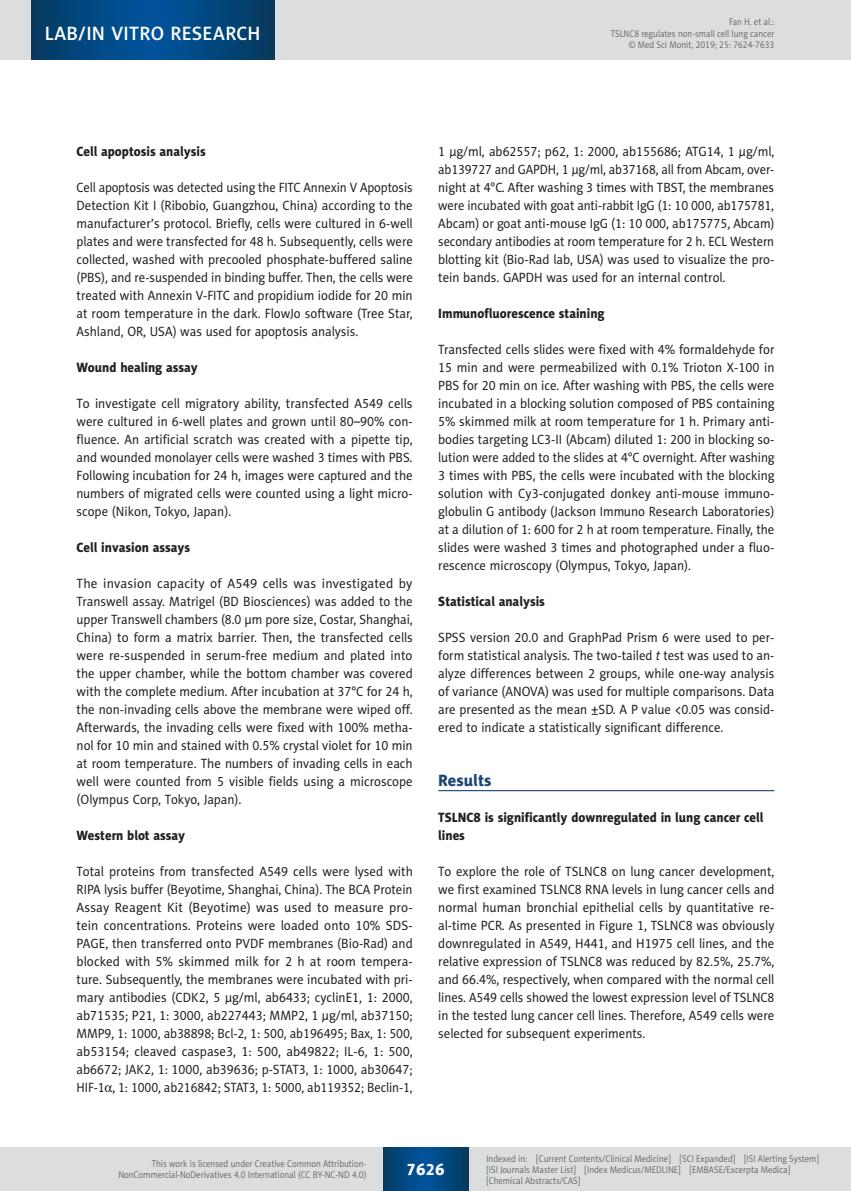
<style>
.page{position:relative;width:851px;height:1191px;background:#fff}
.page>*{position:absolute;margin:0;border:0;box-sizing:border-box;transform-origin:0 0}
.t1{font:19.5px "Naomi Sans EFN Medium";letter-spacing:.015em;color:#fff}
.MSM_Headline_1{font:16.5px "Naomi Sans EFN Heavy";color:#1a4574}
.t2{font:16.5px "Naomi Sans EFN Heavy";color:#fff}
.MSM_Body{font:13.5px/18px "Naomi Sans EFN";color:#231f20;text-align:justify;scale:.95 1}
.MSM_Body-2{font:13.5px/18px "Naomi Sans EFN";color:#231f20;text-align:justify}
.MSM_Body-3{font:13.5px/18px "Naomi Sans EFN";color:#231f20;text-align:justify;scale:.93 1}
.MSM_Body-4{font:13.5px/18px "Naomi Sans EFN";color:#231f20;text-align:justify;scale:.96 1}
.MSM_Headline_2{font:13.5px/18px "Naomi Sans EFN Heavy";color:#231f20;scale:.95 1}
.MSM_pagina_sygnatura{font:9.75px/11.2px "Naomi Sans EFN Light";color:#57585a;scale:.9 1}
.MSM_pagina_zywa{font:9.75px/11.2px "Naomi Sans EFN Light";color:#57585a;text-align:right;scale:.9 1}
.s1{font-family:"Standard Sym L"}
.s2{font-style:italic}
</style>
<div class="page">
<hr style="left:438px;top:790px;width:336px;height:1px;background:#00295c">
<div style="left:0;top:1148px;width:850px;height:43px;background:#dcdddf"></div>
<svg style="left:383px;top:1147px;width:85px;height:43px;background:#02477e"></svg>
<div style="left:0;top:0;width:850px;height:60px;background:#dcdddf"></div>
<hr style="left:850px;top:0;width:1px;height:60px;background:#dcdddf">
<svg style="left:32px;top:0;width:242px;height:60px;background:#02477f"></svg>
<h1 class="t1" style="left:45px;top:22px;width:217px">LAB/IN VITRO RESEARCH</h1>
<p class="MSM_pagina_zywa" style="left:610px;top:16px;width:183px">Fan H. et al.:<br>TSLNC8 regulates non-small cell lung cancer</p>
<p class="MSM_pagina_sygnatura" style="left:628px;top:39px;width:163px">© Med Sci Monit, 2019; 25: 7624-7633</p>
<p class="MSM_Headline_2" style="left:77px;top:142px;width:137px">Cell apoptosis analysis</p>
<p class="MSM_Body-3" style="left:77px;top:178px;width:363px">Cell apoptosis was detected using the FITC Annexin V Apoptosis Detection Kit I (Ribobio, Guangzhou, China) according to the manufacturer’s protocol. Briefly, cells were cultured in 6-well plates and were transfected for 48 h. Subsequently, cells were collected, washed with precooled phosphate-buffered saline (PBS), and re-suspended in binding buffer. Then, the cells were treated with Annexin V-FITC and propidium iodide for 20 min at room temperature in the dark. FlowJo software (Tree Star, Ashland, OR, USA) was used for apoptosis analysis.</p>
<p class="MSM_Headline_2" style="left:77px;top:358px;width:129px">Wound healing assay</p>
<p class="MSM_Body-4" style="left:77px;top:394px;width:351px">To investigate cell migratory ability, transfected A549 cells were cultured in 6-well plates and grown until 80–90% con&shy;fluence. An artificial scratch was created with a pipette tip, and wounded monolayer cells were washed 3 times with PBS.<br>Following incubation for 24 h, images were captured and the numbers of migrated cells were counted using a light micro&shy;scope (Nikon, Tokyo, Japan).</p>
<p class="MSM_Headline_2" style="left:77px;top:538px;width:121px">Cell invasion assays</p>
<p class="MSM_Body-2" style="left:77px;top:574px;width:338px">The invasion capacity of A549 cells was investigated by Transwell assay. Matrigel (BD Biosciences) was added to the upper Transwell chambers (8.0 μm pore size, Costar, Shanghai, China) to form a matrix barrier. Then, the transfected cells were re-suspended in serum-free medium and plated into the upper chamber, while the bottom chamber was covered with the complete medium. After incubation at 37°C for 24 h, the non-invading cells above the membrane were wiped off.<br>Afterwards, the invading cells were fixed with 100% metha&shy;nol for 10 min and stained with 0.5% crystal violet for 10 min at room temperature. The numbers of invading cells in each well were counted from 5 visible fields using a microscope (Olympus Corp, Tokyo, Japan).</p>
<p class="MSM_Headline_2" style="left:77px;top:826px;width:116px">Western blot assay</p>
<p class="MSM_Body" style="left:77px;top:862px;width:355px">Total proteins from transfected A549 cells were lysed with RIPA lysis buffer (Beyotime, Shanghai, China). The BCA Protein Assay Reagent Kit (Beyotime) was used to measure pro&shy;tein concentrations. Proteins were loaded onto 10% SDS-PAGE, then transferred onto PVDF membranes (Bio-Rad) and blocked with 5% skimmed milk for 2 h at room tempera&shy;ture. Subsequently, the membranes were incubated with pri&shy;mary antibodies (CDK2, 5 µg/ml, ab6433; cyclinE1, 1: 2000, ab71535; P21, 1: 3000, ab227443; MMP2, 1 µg/ml, ab37150; MMP9, 1: 1000, ab38898; Bcl-2, 1: 500, ab196495; Bax, 1: 500, ab53154; cleaved caspase3, 1: 500, ab49822; IL-6, 1: 500, ab6672; JAK2, 1: 1000, ab39636; p-STAT3, 1: 1000, ab30647; HIF-1<span class="s1">a</span>, 1: 1000, ab216842; STAT3, 1: 5000, ab119352; Beclin-1,</p>
<p class="MSM_Body" style="left:438px;top:142px;width:355px">1 µg/ml, ab62557; p62, 1: 2000, ab155686; ATG14, 1 µg/ml, ab139727 and GAPDH, 1 µg/ml, ab37168, all from Abcam, over&shy;night at 4°C. After washing 3 times with TBST, the membranes were incubated with goat anti-rabbit IgG (1: 10 000, ab175781, Abcam) or goat anti-mouse IgG (1: 10 000, ab175775, Abcam) secondary antibodies at room temperature for 2 h. ECL Western blotting kit (Bio-Rad lab, USA) was used to visualize the pro&shy;tein bands. GAPDH was used for an internal control.</p>
<p class="MSM_Headline_2" style="left:438px;top:304px;width:177px">Immunofluorescence staining</p>
<p class="MSM_Body" style="left:438px;top:340px;width:355px">Transfected cells slides were fixed with 4% formaldehyde for 15 min and were permeabilized with 0.1% Trioton X-100 in PBS for 20 min on ice. After washing with PBS, the cells were incubated in a blocking solution composed of PBS containing 5% skimmed milk at room temperature for 1 h. Primary anti&shy;bodies targeting LC3-II (Abcam) diluted 1: 200 in blocking so&shy;lution were added to the slides at 4°C overnight. After washing 3 times with PBS, the cells were incubated with the blocking solution with Cy3-conjugated donkey anti-mouse immuno&shy;globulin G antibody (Jackson Immuno Research Laboratories) at a dilution of 1: 600 for 2 h at room temperature. Finally, the slides were washed 3 times and photographed under a fluo&shy;rescence microscopy (Olympus, Tokyo, Japan).</p>
<p class="MSM_Headline_2" style="left:438px;top:592px;width:114px">Statistical analysis</p>
<p class="MSM_Body" style="left:438px;top:628px;width:355px">SPSS version 20.0 and GraphPad Prism 6 were used to per&shy;form statistical analysis. The two-tailed <span class="s2">t</span> test was used to an&shy;alyze differences between 2 groups, while one-way analysis of variance (ANOVA) was used for multiple comparisons. Data are presented as the mean ±SD. A P value &lt;0.05 was consid&shy;ered to indicate a statistically significant difference.</p>
<p class="MSM_Headline_1" style="left:438px;top:770px;width:55px">Results</p>
<p class="MSM_Headline_2" style="left:438px;top:808px;width:344px">TSLNC8 is significantly downregulated in lung cancer cell lines</p>
<p class="MSM_Body" style="left:438px;top:862px;width:355px">To explore the role of TSLNC8 on lung cancer development, we first examined TSLNC8 RNA levels in lung cancer cells and normal human bronchial epithelial cells by quantitative re&shy;al-time PCR. As presented in Figure 1, TSLNC8 was obviously downregulated in A549, H441, and H1975 cell lines, and the relative expression of TSLNC8 was reduced by 82.5%, 25.7%, and 66.4%, respectively, when compared with the normal cell lines. A549 cells showed the lowest expression level of TSLNC8 in the tested lung cancer cell lines. Therefore, A549 cells were selected for subsequent experiments.</p>
<p class="MSM_pagina_sygnatura" style="left:118px;top:1158px;width:277px;text-align:right">This work is licensed under Creative Common Attribution-<br>NonCommercial-NoDerivatives 4.0 International (CC BY-NC-ND 4.0)</p>
<p class="t2" style="left:406px;top:1159px;width:40px">7626</p>
<p class="MSM_pagina_sygnatura" style="left:486px;top:1152px;width:371px">Indexed in: [Current Contents/Clinical Medicine] [SCI Expanded] [ISI Alerting System] [ISI Journals Master List] [Index Medicus/MEDLINE] [EMBASE/Excerpta Medica] [Chemical Abstracts/CAS]</p>
</div>
